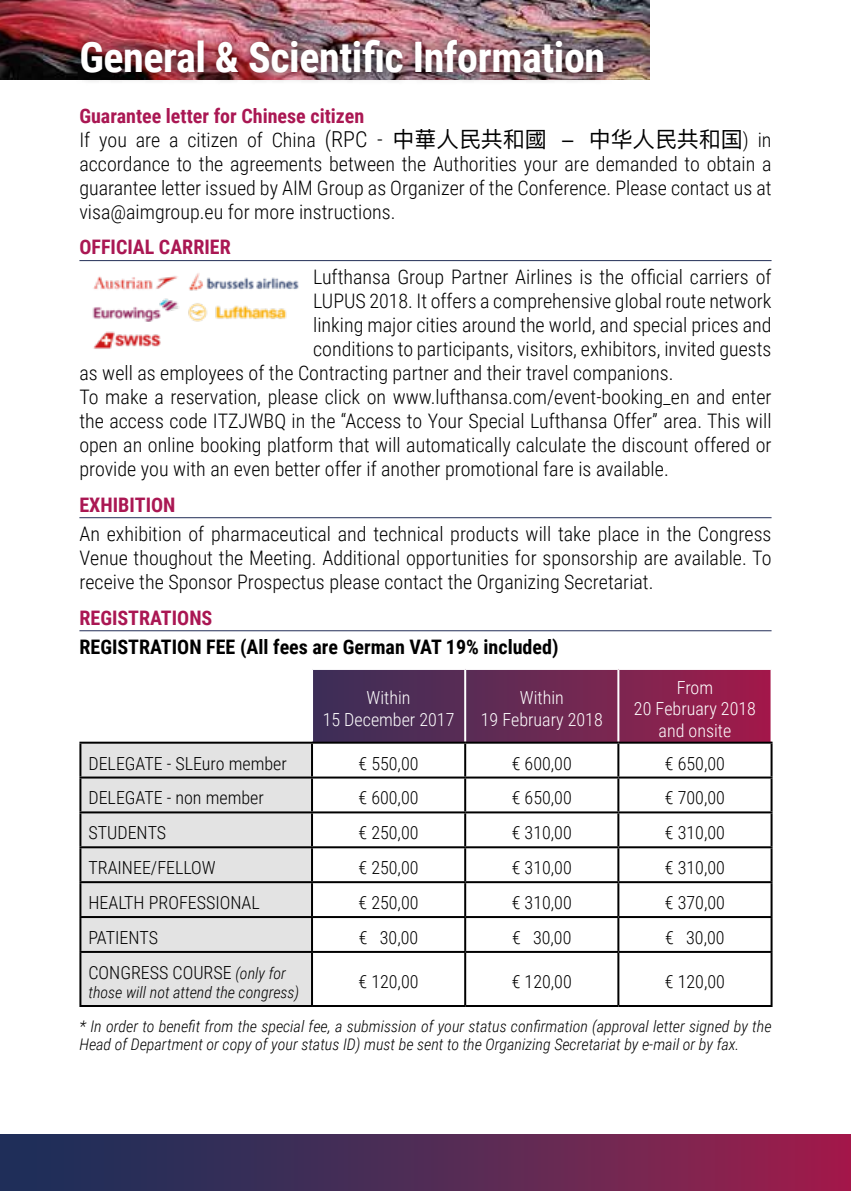
<style>
.page{position:relative;width:851px;height:1191px;background:#fff}
.page>*{position:absolute;margin:0;border:0;box-sizing:border-box;transform-origin:0 0}
.t1{font:700 42px "Roboto Condensed";letter-spacing:-.01em;color:#fff}
.t2{font:300 20px/24px "Roboto Condensed";color:#000}
.t3{font:700 20px "Roboto Condensed";color:#000}
.t4{font:700 20px "Roboto Condensed";color:#aa1753}
.t5{font:300 18px "Roboto Condensed";color:#000}
.t6{font:300 18px/21.6px "Roboto Condensed";color:#fff;text-align:center}
.t7{font:italic 300 16px/18px "Roboto Condensed";color:#000}
.s1{font-weight:700;color:#aa1753}
.s2{font-size:22px}
.s3{font-family:"Ping Fang SC";font-weight:400;font-size:22px}
.s4{font-style:italic;font-size:16px}
</style>
<div class="page">
<div style="left:0;top:1134px;width:850px;height:57px;background:linear-gradient(to right,#11335b,#9a204d)"></div>
<img style="left:0;top:0;width:649px;height:79px">
<hr style="left:79px;top:260px;width:692px;height:1px;background:#222e57">
<hr style="left:79px;top:517px;width:692px;height:1px;background:#222e57">
<hr style="left:79px;top:630px;width:692px;height:1px;background:#222e57">
<svg style="left:313px;top:670px;width:457px;height:71px;background:#6c2752"></svg>
<div style="left:81px;top:743px;width:230px;height:262px;background:#e3e3e3"></div>
<hr style="left:311px;top:743px;width:2px;height:33px;background:#000">
<hr style="left:464px;top:743px;width:2px;height:33px;background:#000">
<hr style="left:617px;top:743px;width:2px;height:33px;background:#000">
<hr style="left:79px;top:778px;width:2px;height:33px;background:#000">
<hr style="left:311px;top:778px;width:2px;height:33px;background:#000">
<hr style="left:464px;top:778px;width:2px;height:33px;background:#000">
<hr style="left:617px;top:778px;width:2px;height:33px;background:#000">
<hr style="left:770px;top:778px;width:2px;height:33px;background:#000">
<hr style="left:79px;top:811px;width:233px;height:2px;background:#000">
<hr style="left:79px;top:813px;width:2px;height:33px;background:#000">
<hr style="left:312px;top:811px;width:153px;height:2px;background:#000">
<hr style="left:311px;top:813px;width:2px;height:33px;background:#000">
<hr style="left:465px;top:811px;width:153px;height:2px;background:#000">
<hr style="left:464px;top:813px;width:2px;height:33px;background:#000">
<hr style="left:618px;top:811px;width:154px;height:2px;background:#000">
<hr style="left:617px;top:813px;width:2px;height:33px;background:#000">
<hr style="left:770px;top:813px;width:2px;height:33px;background:#000">
<hr style="left:79px;top:846px;width:233px;height:2px;background:#000">
<hr style="left:79px;top:848px;width:2px;height:33px;background:#000">
<hr style="left:312px;top:846px;width:153px;height:2px;background:#000">
<hr style="left:311px;top:848px;width:2px;height:33px;background:#000">
<hr style="left:465px;top:846px;width:153px;height:2px;background:#000">
<hr style="left:464px;top:848px;width:2px;height:33px;background:#000">
<hr style="left:618px;top:846px;width:154px;height:2px;background:#000">
<hr style="left:617px;top:848px;width:2px;height:33px;background:#000">
<hr style="left:770px;top:848px;width:2px;height:33px;background:#000">
<hr style="left:79px;top:881px;width:233px;height:2px;background:#000">
<hr style="left:79px;top:883px;width:2px;height:33px;background:#000">
<hr style="left:312px;top:881px;width:153px;height:2px;background:#000">
<hr style="left:311px;top:883px;width:2px;height:33px;background:#000">
<hr style="left:465px;top:881px;width:153px;height:2px;background:#000">
<hr style="left:464px;top:883px;width:2px;height:33px;background:#000">
<hr style="left:618px;top:881px;width:154px;height:2px;background:#000">
<hr style="left:617px;top:883px;width:2px;height:33px;background:#000">
<hr style="left:770px;top:883px;width:2px;height:33px;background:#000">
<hr style="left:79px;top:916px;width:233px;height:2px;background:#000">
<hr style="left:79px;top:918px;width:2px;height:33px;background:#000">
<hr style="left:312px;top:916px;width:153px;height:2px;background:#000">
<hr style="left:311px;top:918px;width:2px;height:33px;background:#000">
<hr style="left:465px;top:916px;width:153px;height:2px;background:#000">
<hr style="left:464px;top:918px;width:2px;height:33px;background:#000">
<hr style="left:618px;top:916px;width:154px;height:2px;background:#000">
<hr style="left:617px;top:918px;width:2px;height:33px;background:#000">
<hr style="left:770px;top:918px;width:2px;height:33px;background:#000">
<hr style="left:79px;top:951px;width:233px;height:2px;background:#000">
<hr style="left:79px;top:953px;width:2px;height:52px;background:#000">
<hr style="left:312px;top:951px;width:153px;height:2px;background:#000">
<hr style="left:311px;top:953px;width:2px;height:52px;background:#000">
<hr style="left:465px;top:951px;width:153px;height:2px;background:#000">
<hr style="left:464px;top:953px;width:2px;height:52px;background:#000">
<hr style="left:618px;top:951px;width:154px;height:2px;background:#000">
<hr style="left:617px;top:953px;width:2px;height:52px;background:#000">
<hr style="left:770px;top:953px;width:2px;height:52px;background:#000">
<hr style="left:79px;top:1005px;width:233px;height:2px;background:#000">
<hr style="left:312px;top:1005px;width:153px;height:2px;background:#000">
<hr style="left:465px;top:1005px;width:153px;height:2px;background:#000">
<hr style="left:618px;top:1005px;width:154px;height:2px;background:#000">
<hr style="left:617px;top:670px;width:2px;height:71px;background:#fff">
<hr style="left:464px;top:670px;width:2px;height:71px;background:#fff">
<hr style="left:79px;top:741px;width:233px;height:2px;background:#000">
<hr style="left:79px;top:743px;width:2px;height:33px;background:#000">
<hr style="left:312px;top:741px;width:153px;height:2px;background:#000">
<hr style="left:465px;top:741px;width:153px;height:2px;background:#000">
<hr style="left:618px;top:741px;width:154px;height:2px;background:#000">
<hr style="left:770px;top:743px;width:2px;height:33px;background:#000">
<hr style="left:79px;top:776px;width:233px;height:2px;background:#000">
<hr style="left:312px;top:776px;width:153px;height:2px;background:#000">
<hr style="left:465px;top:776px;width:153px;height:2px;background:#000">
<hr style="left:618px;top:776px;width:154px;height:2px;background:#000">
<div style="left:68px;top:29px;width:547px;height:56px;background:#000;opacity:.75"></div>
<img style="left:92px;top:273px;width:207px;height:76px">
<h1 class="t1" style="left:79px;top:28px;width:527px">General &amp; Scientific Information</h1>
<p class="t2" style="left:79px;top:103px;width:693px"><span class="s1">Guarantee letter for Chinese citizen<br></span>If you are a citizen of China <span class="s2">(RPC -</span> <span class="s3">中華人民共和國 - 中华人民共和国</span>) in accordance to the agreements between the Authorities your are demanded to obtain a guarantee letter issued by AIM Group as Organizer of the Conference. Please contact us at visa@aimgroup.eu for more instructions.</p>
<p class="t4" style="left:79px;top:233px;width:153px">OFFICIAL CARRIER</p>
<p class="t2" style="left:313px;top:264px;width:460px">Lufthansa Group Partner Airlines is the official carriers of</p>
<p class="t2" style="left:313px;top:288px;width:460px">LUPUS 2018. It offers a comprehensive global route network</p>
<p class="t2" style="left:313px;top:312px;width:460px">linking major cities around the world, and special prices and</p>
<p class="t2" style="left:313px;top:336px;width:460px">conditions to participants, visitors, exhibitors, invited guests</p>
<p class="t2" style="left:79px;top:360px;width:595px">as well as employees of the Contracting partner and their travel companions.</p>
<p class="t2" style="left:79px;top:384px;width:693px">To make a reservation, please click on www.lufthansa.com/event-booking_en and enter</p>
<p class="t2" style="left:79px;top:408px;width:693px">the access code ITZJWBQ in the “Access to Your Special Lufthansa Offer” area. This will</p>
<p class="t2" style="left:79px;top:432px;width:693px">open an online booking platform that will automatically calculate the discount offered or</p>
<p class="t2" style="left:79px;top:456px;width:590px">provide you with an even better offer if another promotional fare is available.</p>
<p class="t4" style="left:79px;top:490px;width:97px">EXHIBITION</p>
<p class="t2" style="left:79px;top:521px;width:693px;text-align:justify">An exhibition of pharmaceutical and technical products will take place in the Congress Venue thoughout the Meeting. Additional opportunities for sponsorship are available. To receive the Sponsor Prospectus please contact the Organizing Secretariat.</p>
<p class="t4" style="left:79px;top:603px;width:134px">REGISTRATIONS</p>
<p class="t3" style="left:79px;top:633px;width:480px">REGISTRATION FEE (All fees are German VAT 19% included)</p>
<p class="t6" style="left:323px;top:686px;width:133px">Within<br>15 December 2017</p>
<p class="t6" style="left:480px;top:686px;width:123px">Within<br>19 February 2018</p>
<p class="t6" style="left:634px;top:676px;width:123px">From<br>20 February 2018 and onsite</p>
<p class="t5" style="left:88px;top:750px;width:200px">DELEGATE - SLEuro member</p>
<p class="t5" style="left:358px;top:750px;width:61px">€ 550,00</p>
<p class="t5" style="left:511px;top:750px;width:61px">€ 600,00</p>
<p class="t5" style="left:664px;top:750px;width:61px">€ 650,00</p>
<p class="t5" style="left:88px;top:785px;width:177px">DELEGATE - non member</p>
<p class="t5" style="left:358px;top:785px;width:61px">€ 600,00</p>
<p class="t5" style="left:511px;top:785px;width:61px">€ 650,00</p>
<p class="t5" style="left:664px;top:785px;width:61px">€ 700,00</p>
<p class="t5" style="left:88px;top:820px;width:79px">STUDENTS</p>
<p class="t5" style="left:358px;top:820px;width:61px">€ 250,00</p>
<p class="t5" style="left:511px;top:820px;width:61px">€ 310,00</p>
<p class="t5" style="left:664px;top:820px;width:61px">€ 310,00</p>
<p class="t5" style="left:88px;top:855px;width:129px">TRAINEE/FELLOW</p>
<p class="t5" style="left:358px;top:855px;width:61px">€ 250,00</p>
<p class="t5" style="left:511px;top:855px;width:61px">€ 310,00</p>
<p class="t5" style="left:664px;top:855px;width:61px">€ 310,00</p>
<p class="t5" style="left:88px;top:890px;width:173px">HEALTH PROFESSIONAL</p>
<p class="t5" style="left:358px;top:890px;width:61px">€ 250,00</p>
<p class="t5" style="left:511px;top:890px;width:61px">€ 310,00</p>
<p class="t5" style="left:664px;top:890px;width:61px">€ 370,00</p>
<p class="t5" style="left:88px;top:925px;width:71px">PATIENTS</p>
<p class="t5" style="left:359px;top:925px;width:61px">€ 30,00</p>
<p class="t5" style="left:512px;top:925px;width:61px">€ 30,00</p>
<p class="t5" style="left:665px;top:925px;width:61px">€ 30,00</p>
<p class="t5" style="left:88px;top:959px;width:199px">CONGRESS COURSE <span class="s4">(only for</span></p>
<p class="t7" style="left:88px;top:982px;width:212px">those will not attend the congress)</p>
<p class="t5" style="left:358px;top:969px;width:61px">€ 120,00</p>
<p class="t5" style="left:511px;top:969px;width:61px">€ 120,00</p>
<p class="t5" style="left:664px;top:969px;width:61px">€ 120,00</p>
<p class="t7" style="left:79px;top:1016px;width:693px">* In order to benefit from the special fee, a submission of your status confirmation (approval letter signed by the<br>Head of Department or copy of your status ID) must be sent to the Organizing Secretariat by e-mail or by fax.</p>
</div>
